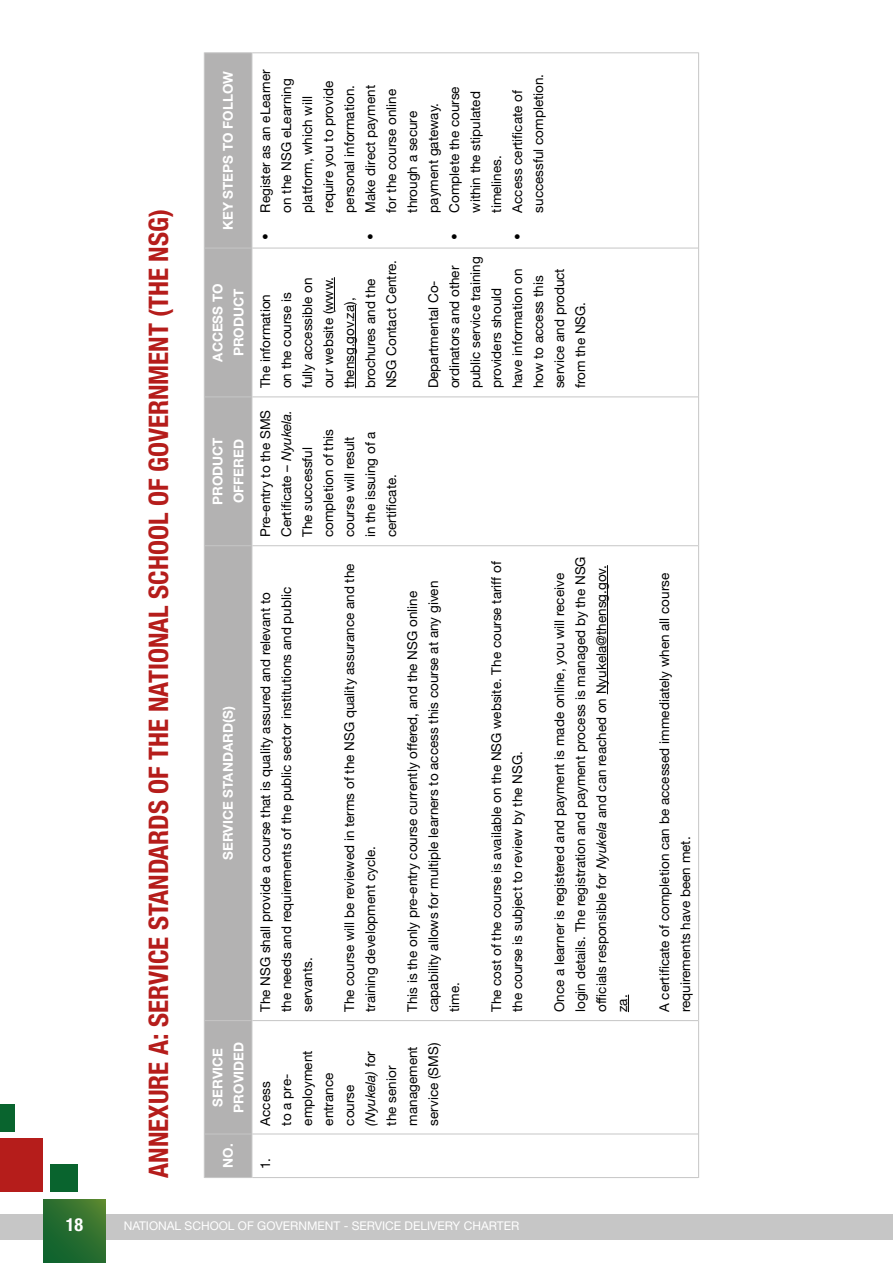
<style>
.page{position:relative;width:893px;height:1263px;background:#fff}
.page>*{position:absolute;margin:0;border:0;box-sizing:border-box;transform-origin:0 0}
.t1{font:700 condensed 27px "Helvetica Neue LT Std";color:#b51d1b}
.t2{font:700 condensed 18px "Helvetica Neue LT Std";color:#fff}
.t3{font:13.5px/21px "Helvetica Neue LT Std";color:#000}
.t4{font:700 13.5px/21px "Helvetica Neue LT Std";color:#fff;text-align:center}
.t5{font:12px "Helvetica Neue LT Std";color:#fff}
.s1{font-weight:700;font-stretch:condensed}
.s2{font-style:italic}
</style>
<div class="page">
<div style="left:0;top:1214px;width:893px;height:25px;background:#c6c6c6"></div>
<svg style="left:44px;top:1200px;width:61px;height:63px;background:#2a6e2e"></svg>
<div style="left:0;top:1138px;width:43px;height:54px;background:#b51d1b"></div>
<div style="left:50px;top:1165px;width:27px;height:27px;background:#09642e"></div>
<div style="left:0;top:1104px;width:15px;height:27px;background:#09642e"></div>
<div style="left:205px;top:53px;width:47px;height:1124px;background:#b3b2b2"></div>
<hr style="left:204px;top:1134px;width:1px;height:44px;background:#c6c6c6">
<hr style="left:205px;top:1177px;width:47px;height:1px;background:#c6c6c6">
<hr style="left:204px;top:1020px;width:1px;height:114px;background:#c6c6c6">
<hr style="left:205px;top:1133px;width:47px;height:1px;background:#c6c6c6">
<hr style="left:204px;top:546px;width:1px;height:474px;background:#c6c6c6">
<hr style="left:205px;top:1020px;width:47px;height:1px;background:#c6c6c6">
<hr style="left:204px;top:397px;width:1px;height:149px;background:#c6c6c6">
<hr style="left:205px;top:545px;width:47px;height:1px;background:#c6c6c6">
<hr style="left:204px;top:248px;width:1px;height:149px;background:#c6c6c6">
<hr style="left:205px;top:396px;width:47px;height:1px;background:#c6c6c6">
<hr style="left:204px;top:52px;width:1px;height:196px;background:#c6c6c6">
<hr style="left:205px;top:248px;width:47px;height:1px;background:#c6c6c6">
<hr style="left:205px;top:52px;width:47px;height:1px;background:#c6c6c6">
<hr style="left:252px;top:1134px;width:1px;height:44px;background:#c6c6c6">
<hr style="left:252px;top:1177px;width:446px;height:1px;background:#c6c6c6">
<hr style="left:252px;top:1020px;width:1px;height:114px;background:#c6c6c6">
<hr style="left:252px;top:1133px;width:446px;height:1px;background:#c6c6c6">
<hr style="left:252px;top:546px;width:1px;height:474px;background:#c6c6c6">
<hr style="left:252px;top:1020px;width:446px;height:1px;background:#c6c6c6">
<hr style="left:252px;top:397px;width:1px;height:149px;background:#c6c6c6">
<hr style="left:252px;top:545px;width:446px;height:1px;background:#c6c6c6">
<hr style="left:252px;top:248px;width:1px;height:149px;background:#c6c6c6">
<hr style="left:252px;top:396px;width:446px;height:1px;background:#c6c6c6">
<hr style="left:252px;top:52px;width:1px;height:196px;background:#c6c6c6">
<hr style="left:252px;top:248px;width:446px;height:1px;background:#c6c6c6">
<hr style="left:252px;top:52px;width:446px;height:1px;background:#c6c6c6">
<hr style="left:698px;top:1134px;width:1px;height:44px;background:#c6c6c6">
<hr style="left:698px;top:1020px;width:1px;height:114px;background:#c6c6c6">
<hr style="left:698px;top:546px;width:1px;height:474px;background:#c6c6c6">
<hr style="left:698px;top:397px;width:1px;height:149px;background:#c6c6c6">
<hr style="left:698px;top:248px;width:1px;height:149px;background:#c6c6c6">
<hr style="left:698px;top:52px;width:1px;height:196px;background:#c6c6c6">
<hr style="left:607px;top:565px;width:1px;height:129px;background:#000">
<svg style="left:628px;top:994px;width:1px;height:18px"></svg>
<hr style="left:334px;top:277px;width:1px;height:34px;background:#000">
<hr style="left:355px;top:305px;width:1px;height:83px;background:#000">
<h1 class="t1" style="left:142px;top:1178px;width:970px;rotate:-90deg">ANNEXURE A: SERVICE STANDARDS OF THE NATIONAL SCHOOL OF GOVERNMENT (THE NSG)</h1>
<p class="t4" style="left:217px;top:230px;width:160px;rotate:-90deg">KEY STEPS TO FOLLOW</p>
<p class="t4" style="left:207px;top:361px;width:80px;rotate:-90deg">ACCESS TO<br>PRODUCT</p>
<p class="t4" style="left:207px;top:505px;width:69px;text-align:left;rotate:-90deg">PRODUCT<br>OFFERED</p>
<p class="t4" style="left:217px;top:860px;width:155px;rotate:-90deg">SERVICE STANDARD(S)</p>
<p class="t4" style="left:207px;top:1112px;width:72px;rotate:-90deg">SERVICE<br>PROVIDED</p>
<p class="t4" style="left:217px;top:1168px;width:26px;rotate:-90deg">NO.</p>
<p class="t3" style="left:255px;top:213px;width:145px;text-indent:-27px;rotate:-90deg"><span class="s1">•</span> Register as an eLearner on the NSG eLearning platform, which will require you to provide personal information.</p>
<p class="t3" style="left:360px;top:213px;width:129px;text-indent:-27px;rotate:-90deg"><span class="s1">•</span> Make direct payment for the course online through a secure payment gateway.</p>
<p class="t3" style="left:444px;top:213px;width:128px;text-indent:-27px;rotate:-90deg"><span class="s1">•</span> Complete the course within the stipulated timelines.</p>
<p class="t3" style="left:507px;top:213px;width:140px;text-indent:-27px;rotate:-90deg"><span class="s1">•</span> Access certificate of successful completion.</p>
<p class="t3" style="left:255px;top:388px;width:130px;rotate:-90deg">The information<br>on the course is<br>fully accessible on our website (www. thensg.gov.za), brochures and the<br>NSG Contact Centre.</p>
<p class="t3" style="left:423px;top:388px;width:133px;rotate:-90deg">Departmental Co&shy;ordinators and other public service training providers should have information on how to access this service and product from the NSG.</p>
<p class="t3" style="left:255px;top:537px;width:129px;rotate:-90deg">Pre-entry to the SMS<br>Certificate – <span class="s2">Nyukela.<br></span>The <span class="s2">s</span>uccessful completion of this course will result<br>in the issuing of a certificate.</p>
<p class="t3" style="left:255px;top:1012px;width:427px;rotate:-90deg">The NSG shall provide a course that is quality assured and relevant to the needs and requirements of the public sector institutions and public servants.</p>
<p class="t3" style="left:339px;top:1012px;width:450px;rotate:-90deg">The course will be reviewed in terms of the NSG quality assurance and the training development cycle.</p>
<p class="t3" style="left:402px;top:1012px;width:433px;rotate:-90deg">This is the only pre-entry course currently offered, and the NSG online capability allows for multiple learners to access this course at any given time.</p>
<p class="t3" style="left:255px;top:1125px;width:84px;text-indent:-44px;rotate:-90deg">1. Access<br>to a pre&shy;employment entrance course <span class="s2">(Nyukela)</span> for the senior management service (SMS)</p>
<p class="t3" style="left:486px;top:1012px;width:452px;rotate:-90deg">The cost of the course is available on the NSG website. The course tariff of the course is subject to review by the NSG.</p>
<p class="t3" style="left:549px;top:1012px;width:457px;rotate:-90deg">Once a learner is registered and payment is made online, you will receive login details. The registration and payment process is managed by the NSG officials responsible for <span class="s2">Nyukela</span> and can reached on Nyukela@thensg.gov. za.</p>
<h2 class="t2" style="left:66px;top:1214px;width:19px">18</h2>
<p class="t5" style="left:124px;top:1218px;width:397px">NATIONAL SCHOOL OF GOVERNMENT - SERVICE DELIVERY CHARTER</p>
<p class="t3" style="left:654px;top:1012px;width:441px;rotate:-90deg">A certificate of completion can be accessed immediately when all course requirements have been met.</p>
</div>
